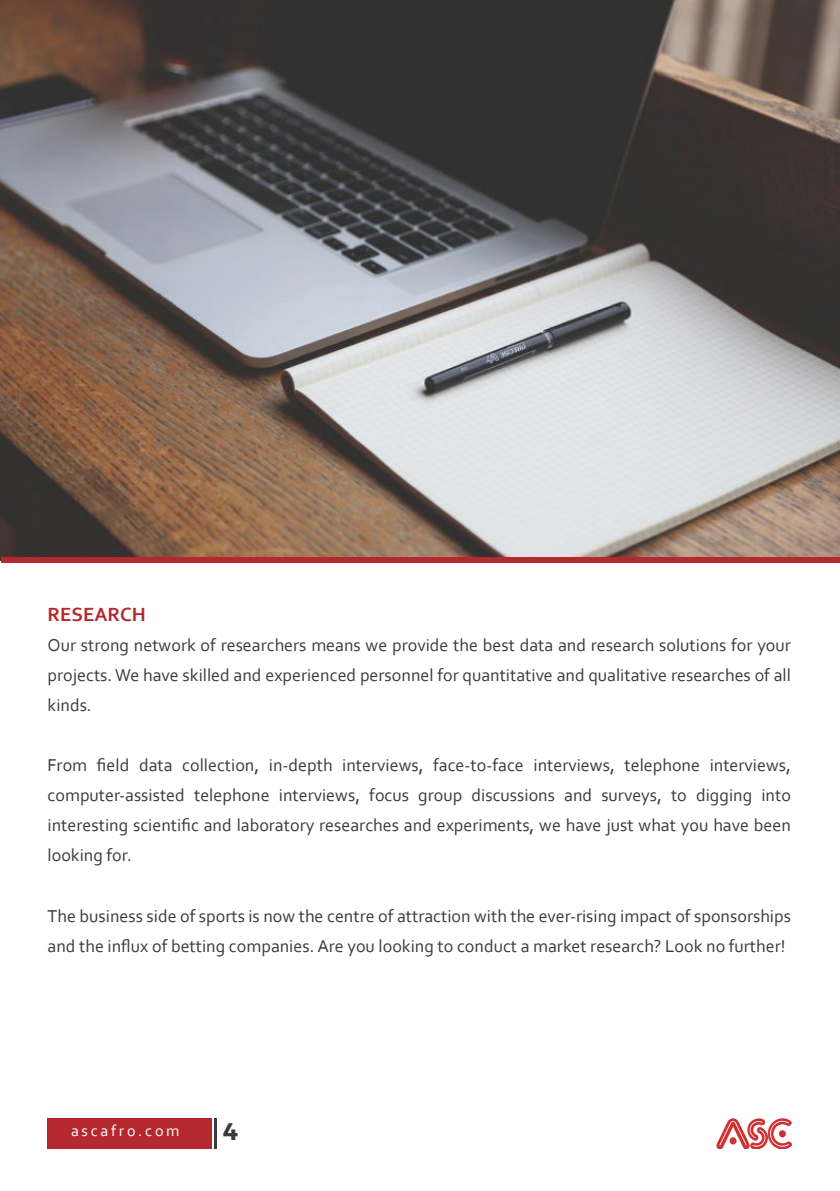
<style>
.page{position:relative;width:840px;height:1191px;background:#fff}
.page>*{position:absolute;margin:0;border:0;box-sizing:border-box;transform-origin:0 0}
.t1{font:700 24px "Montserrat";color:#3b3b3c}
.t2{font:700 20px "Corbel";color:#b4282e}
.t3{font:18px/30px "Corbel";color:#3b3b3c;text-align:justify}
.t4{font:16px "Corbel";letter-spacing:.17em;color:#fff}
</style>
<div class="page">
<div style="left:48px;top:1118px;width:164px;height:31px;background:#b4282e"></div>
<hr style="left:214px;top:1118px;width:3px;height:31px;background:#3b3b3c">
<img style="left:716px;top:1118px;width:75px;height:31px">
<img style="left:0;top:0;width:839px;height:560px">
<div style="left:1px;top:557px;width:838px;height:6px;background:#b4282e"></div>
<p class="t2" style="left:48px;top:602px;width:100px">RESEARCH</p>
<p class="t3" style="left:48px;top:630px;width:744px">Our strong network of researchers means we provide the best data and research solutions for your projects. We have skilled and experienced personnel for quantitative and qualitative researches of all kinds.</p>
<p class="t3" style="left:48px;top:750px;width:744px">From field data collection, in-depth interviews, face-to-face interviews, telephone interviews, computer-assisted telephone interviews, focus group discussions and surveys, to digging into interesting scientific and laboratory researches and experiments, we have just what you have been looking for.</p>
<p class="t3" style="left:48px;top:900px;width:744px">The business side of sports is now the centre of attraction with the ever-rising impact of sponsorships and the influx of betting companies. Are you looking to conduct a market research? Look no further!</p>
<p class="t4" style="left:71px;top:1121px;width:110px">ascafro.com</p>
<h1 class="t1" style="left:223px;top:1116px;width:17px">4</h1>
</div>
